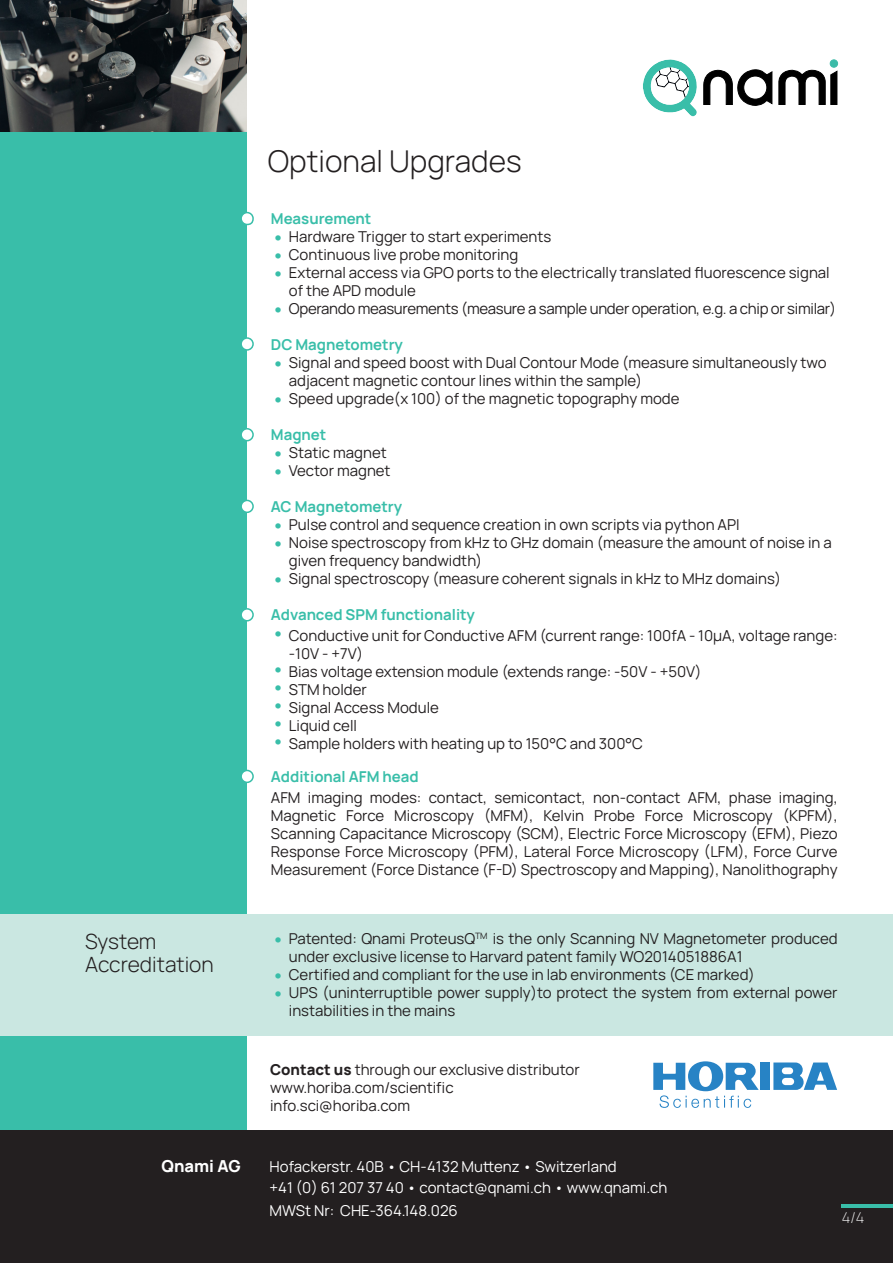
<style>
.page{position:relative;width:893px;height:1263px;background:#fff}
.page>*{position:absolute;margin:0;border:0;box-sizing:border-box;transform-origin:0 0}
.t1{font:300 30px "Manrope";color:#231f20}
.t2{font:300 21px "Manrope";color:#231f20}
.t3{font:800 16.5px "Manrope";color:#fff}
.t4{font:15px/18px "Manrope";color:#231f20}
.t5{font:15px "Manrope";color:#fff}
.t6{font:700 15px "Manrope";color:#39bea9}
.t7{font:15px "Manrope";letter-spacing:-.02em;color:#231f20}
.t8{font:200 15px "Manrope";color:#fff}
.s1{font-size:22.5px;color:#39bea9}
.s2{font-weight:800}
</style>
<div class="page">
<div style="left:0;top:88px;width:247px;height:1046px;background:#39bea9"></div>
<svg style="left:643px;top:59px;width:129px;height:58px"></svg>
<div style="left:830px;top:60px;width:8px;height:7px;background:#3bbba8;border-radius:50%"></div>
<div style="left:830px;top:60px;width:8px;height:7px;border:1px solid #3bbba8;border-radius:50%"></div>
<svg style="left:779px;top:70px;width:58px;height:35px"></svg>
<div style="left:241px;top:213px;width:12px;height:11px;background:#fff;border-radius:50%"></div>
<div style="left:240px;top:212px;width:14px;height:13px;border:2px solid #39bea9;border-radius:50%"></div>
<div style="left:241px;top:429px;width:12px;height:12px;background:#fff;border-radius:50%"></div>
<div style="left:240px;top:428px;width:14px;height:13px;border:2px solid #39bea9;border-radius:50%"></div>
<div style="left:241px;top:500px;width:12px;height:12px;background:#fff;border-radius:50%"></div>
<div style="left:240px;top:500px;width:14px;height:13px;border:2px solid #39bea9;border-radius:50%"></div>
<div style="left:241px;top:609px;width:12px;height:12px;background:#fff;border-radius:50%"></div>
<div style="left:240px;top:608px;width:14px;height:13px;border:2px solid #39bea9;border-radius:50%"></div>
<div style="left:241px;top:338px;width:12px;height:12px;background:#fff;border-radius:50%"></div>
<div style="left:240px;top:337px;width:14px;height:14px;border:2px solid #39bea9;border-radius:50%"></div>
<div style="left:0;top:1130px;width:893px;height:133px;background:#231f20"></div>
<div style="left:0;top:914px;width:893px;height:121px;background:#cae7e1"></div>
<hr style="left:842px;top:1204px;width:51px;height:3px;background:#39bea9">
<img style="left:0;top:0;width:247px;height:132px">
<div style="left:760px;top:1063px;width:10px;height:27px;background:#2783c5"></div>
<svg style="left:773px;top:1062px;width:64px;height:28px"></svg>
<svg style="left:653px;top:1061px;width:106px;height:47px"></svg>
<div style="left:241px;top:770px;width:12px;height:12px;background:#fff;border-radius:50%"></div>
<div style="left:240px;top:770px;width:14px;height:13px;border:2px solid #39bea9;border-radius:50%"></div>
<p class="t1" style="left:268px;top:140px;width:255px">Optional Upgrades</p>
<p class="t2" style="left:85px;top:927px;width:73px">System</p>
<p class="t2" style="left:85px;top:949px;width:130px">Accreditation</p>
<p class="t6" style="left:271px;top:208px;width:102px">Measurement</p>
<p class="t4" style="left:271px;top:227px;width:282px"><span class="s1">•</span> Hardware Trigger to start experiments</p>
<p class="t4" style="left:271px;top:245px;width:249px"><span class="s1">•</span> Continuous live probe monitoring</p>
<p class="t4" style="left:289px;top:263px;width:542px;text-indent:-18px"><span class="s1">•</span> External access via GPO ports to the electrically translated fluorescence signal of the APD module</p>
<p class="t7" style="left:271px;top:298px;width:567px"><span class="s1">•</span> Operando measurements (measure a sample under operation, e.g. a chip or similar)</p>
<p class="t6" style="left:271px;top:334px;width:133px">DC Magnetometry</p>
<p class="t4" style="left:289px;top:353px;width:539px;text-indent:-18px"><span class="s1">•</span> Signal and speed boost with Dual Contour Mode (measure simultaneously two adjacent magnetic contour lines within the sample)</p>
<p class="t4" style="left:271px;top:389px;width:410px"><span class="s1">•</span> Speed upgrade(x 100) of the magnetic topography mode</p>
<p class="t6" style="left:271px;top:424px;width:57px">Magnet</p>
<p class="t4" style="left:271px;top:443px;width:117px"><span class="s1">•</span> Static magnet</p>
<p class="t4" style="left:271px;top:461px;width:121px"><span class="s1">•</span> Vector magnet</p>
<p class="t6" style="left:271px;top:496px;width:133px">AC Magnetometry</p>
<p class="t4" style="left:271px;top:515px;width:470px"><span class="s1">•</span> Pulse control and sequence creation in own scripts via python API</p>
<p class="t4" style="left:289px;top:533px;width:544px;text-indent:-18px"><span class="s1">•</span> Noise spectroscopy from kHz to GHz domain (measure the amount of noise in a given frequency bandwidth)</p>
<p class="t4" style="left:271px;top:569px;width:512px"><span class="s1">•</span> Signal spectroscopy (measure coherent signals in kHz to MHz domains)</p>
<p class="t6" style="left:271px;top:604px;width:206px">Advanced SPM functionality</p>
<p class="t4" style="left:289px;top:626px;width:550px;text-indent:-18px"><span class="s1">•</span> Conductive unit for Conductive AFM (current range: 100fA - 10µA, voltage range: -10V - +7V)</p>
<p class="t4" style="left:271px;top:662px;width:432px"><span class="s1">•</span> Bias voltage extension module (extends range: -50V - +50V)</p>
<p class="t4" style="left:271px;top:680px;width:98px"><span class="s1">•</span> STM holder</p>
<p class="t4" style="left:271px;top:698px;width:170px"><span class="s1">•</span> Signal Access Module</p>
<p class="t4" style="left:271px;top:716px;width:88px"><span class="s1">•</span> Liquid cell</p>
<p class="t4" style="left:271px;top:734px;width:374px"><span class="s1">•</span> Sample holders with heating up to 150°C and 300°C</p>
<p class="t6" style="left:271px;top:766px;width:149px">Additional AFM head</p>
<p class="t4" style="left:271px;top:788px;width:568px;text-align:justify">AFM imaging modes: contact, semicontact, non-contact AFM, phase imaging, Magnetic Force Microscopy (MFM), Kelvin Probe Force Microscopy (KPFM), Scanning Capacitance Microscopy (SCM), Electric Force Microscopy (EFM), Piezo Response Force Microscopy (PFM), Lateral Force Microscopy (LFM), Force Curve Measurement (Force Distance (F-D) Spectroscopy and Mapping), Nanolithography</p>
<p class="t4" style="left:289px;top:929px;width:550px;text-indent:-18px"><span class="s1">•</span> Patented: Qnami ProteusQ<sup>TM</sup> is the only Scanning NV Magnetometer produced under exclusive license to Harvard patent family WO2014051886A1</p>
<p class="t4" style="left:271px;top:965px;width:486px"><span class="s1">•</span> Certified and compliant for the use in lab environments (CE marked)</p>
<p class="t4" style="left:289px;top:983px;width:550px;text-indent:-18px"><span class="s1">•</span> UPS (uninterruptible power supply)to protect the system from external power instabilities in the mains</p>
<p class="t4" style="left:270px;top:1060px;width:311px"><span class="s2">Contact us</span> through our exclusive distributor</p>
<p class="t4" style="left:270px;top:1078px;width:185px">www.horiba.com/scientific</p>
<p class="t4" style="left:270px;top:1096px;width:142px">info.sci@horiba.com</p>
<p class="t3" style="left:162px;top:1155px;width:81px">Qnami AG</p>
<p class="t5" style="left:270px;top:1156px;width:349px">Hofackerstr. 40B • CH-4132 Muttenz • Switzerland</p>
<p class="t5" style="left:270px;top:1177px;width:399px">+41 (0) 61 207 37 40 • contact@qnami.ch • www.qnami.ch</p>
<p class="t5" style="left:270px;top:1200px;width:190px">MWSt Nr: CHE-364.148.026</p>
<p class="t8" style="left:842px;top:1207px;width:24px">4/4</p>
</div>
